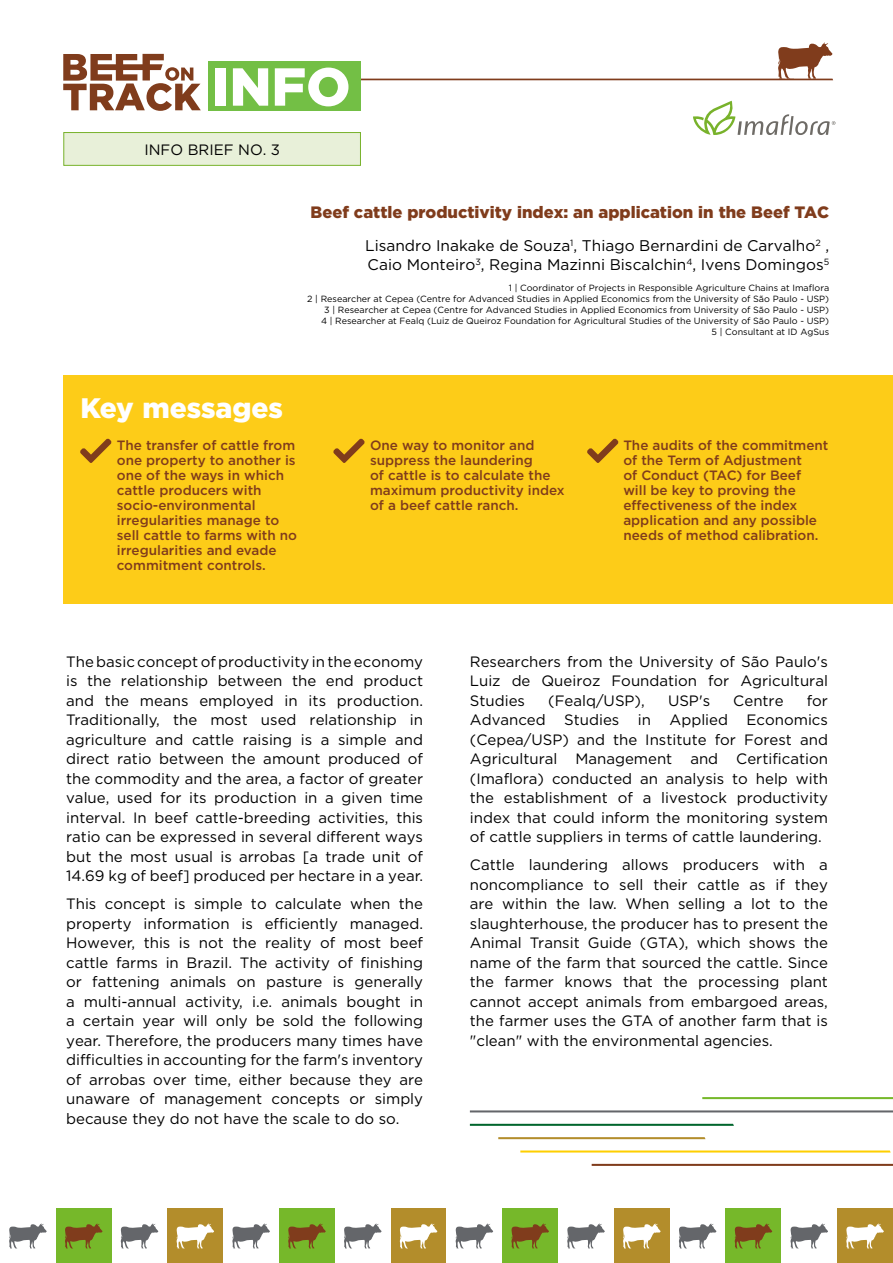
<style>
.page{position:relative;width:893px;height:1263px;background:#fff}
.page>*{position:absolute;margin:0;border:0;box-sizing:border-box;transform-origin:0 0}
.t1{font:900 53.4px "Gotham";color:#fff}
.t2{font:900 28.2px "Gotham";color:#fff}
.t3{font:900 16.5px "Gotham";color:#803c1c}
.t4{font:15.45px/18.6px "Gotham";color:#000}
.t5{font:15px/19.5px "Gotham";color:#000;text-align:justify}
.t6{font:500 13.5px/15px "Gotham";color:#803c1c}
.t7{font:9px/10.8px "Gotham";color:#000;text-align:right}
</style>
<div class="page">
<svg style="left:693px;top:101px;width:142px;height:34px"></svg>
<div style="left:56px;top:1209px;width:56px;height:54px;background:#76b82a"></div>
<div style="left:279px;top:1209px;width:56px;height:54px;background:#76b82a"></div>
<div style="left:167px;top:1209px;width:56px;height:54px;background:#b38d2b"></div>
<div style="left:391px;top:1209px;width:55px;height:54px;background:#b38d2b"></div>
<svg style="left:65px;top:1223px;width:38px;height:25px"></svg>
<svg style="left:288px;top:1223px;width:38px;height:25px"></svg>
<svg style="left:120px;top:1223px;width:38px;height:25px"></svg>
<svg style="left:344px;top:1223px;width:38px;height:25px"></svg>
<svg style="left:176px;top:1223px;width:38px;height:25px"></svg>
<svg style="left:399px;top:1223px;width:38px;height:25px"></svg>
<svg style="left:9px;top:1223px;width:38px;height:25px"></svg>
<svg style="left:232px;top:1223px;width:38px;height:25px"></svg>
<div style="left:502px;top:1209px;width:56px;height:54px;background:#76b82a"></div>
<div style="left:725px;top:1209px;width:56px;height:54px;background:#76b82a"></div>
<div style="left:614px;top:1209px;width:56px;height:54px;background:#b38d2b"></div>
<div style="left:837px;top:1209px;width:56px;height:54px;background:#b38d2b"></div>
<svg style="left:511px;top:1223px;width:38px;height:25px"></svg>
<svg style="left:734px;top:1223px;width:38px;height:25px"></svg>
<svg style="left:567px;top:1223px;width:38px;height:25px"></svg>
<svg style="left:790px;top:1223px;width:38px;height:25px"></svg>
<svg style="left:623px;top:1223px;width:38px;height:25px"></svg>
<svg style="left:846px;top:1223px;width:38px;height:25px"></svg>
<svg style="left:455px;top:1223px;width:38px;height:25px"></svg>
<svg style="left:679px;top:1223px;width:37px;height:25px"></svg>
<div style="left:63px;top:132px;width:298px;height:34px;background:#e8f0d9;border:1px solid #78b22b"></div>
<div style="left:63px;top:375px;width:830px;height:229px;background:#fdcc18"></div>
<svg style="left:80px;top:438px;width:32px;height:25px"></svg>
<svg style="left:333px;top:438px;width:32px;height:25px"></svg>
<svg style="left:587px;top:438px;width:32px;height:25px"></svg>
<svg style="left:702px;top:1097px;width:191px;height:2px"></svg>
<svg style="left:470px;top:1110px;width:423px;height:2px"></svg>
<svg style="left:470px;top:1124px;width:264px;height:2px"></svg>
<svg style="left:498px;top:1137px;width:207px;height:2px"></svg>
<svg style="left:520px;top:1150px;width:371px;height:2px"></svg>
<svg style="left:592px;top:1164px;width:301px;height:2px"></svg>
<svg style="left:63px;top:54px;width:138px;height:57px"></svg>
<svg style="left:360px;top:42px;width:473px;height:38px"></svg>
<div style="left:208px;top:61px;width:152px;height:50px;background:#73bf45"></div>
<h1 class="t1" style="left:212px;top:50px;width:140px">INFO</h1>
<p class="t5" style="left:144px;top:139px;width:137px">INFO BRIEF NO. 3</p>
<p class="t3" style="left:311px;top:201px;width:520px">Beef cattle productivity index: an application in the Beef TAC</p>
<p class="t4" style="left:365px;top:236px;width:465px">Lisandro Inakake de Souza<sup>1</sup>, Thiago Bernardini de Carvalho<sup>2</sup> ,<br>Caio Monteiro<sup>3</sup>, Regina Mazinni Biscalchin<sup>4</sup>, Ivens Domingos<sup>5</sup></p>
<p class="t7" style="left:307px;top:283px;width:523px">1 | Coordinator of Projects in Responsible Agriculture Chains at Imaflora<br>2 | Researcher at Cepea (Centre for Advanced Studies in Applied Economics from the University of São Paulo - USP)<br>3 | Researcher at Cepea (Centre for Advanced Studies in Applied Economics from University of São Paulo - USP)<br>4 | Researcher at Fealq (Luiz de Queiroz Foundation for Agricultural Studies of the University of São Paulo - USP)<br>5 | Consultant at ID AgSus</p>
<h2 class="t2" style="left:80px;top:388px;width:204px">Key messages</h2>
<p class="t6" style="left:117px;top:437px;width:182px">The transfer of cattle from one property to another is one of the ways in which cattle producers with socio-environmental irregularities manage to sell cattle to farms with no irregularities and evade commitment controls.</p>
<p class="t6" style="left:370px;top:437px;width:196px">One way to monitor and suppress the laundering<br>of cattle is to calculate the maximum productivity index of a beef cattle ranch.</p>
<p class="t6" style="left:623px;top:437px;width:207px">The audits of the commitment of the Term of Adjustment<br>of Conduct (TAC) for Beef<br>will be key to proving the effectiveness of the index application and any possible needs of method calibration.</p>
<p class="t5" style="left:66px;top:651px;width:358px">The basic concept of productivity in the economy is the relationship between the end product and the means employed in its production.<br>Traditionally, the most used relationship in agriculture and cattle raising is a simple and direct ratio between the amount produced of the commodity and the area, a factor of greater value, used for its production in a given time interval. In beef cattle-breeding activities, this ratio can be expressed in several different ways but the most usual is arrobas [a trade unit of 14.69 kg of beef] produced per hectare in a year.</p>
<p class="t5" style="left:66px;top:894px;width:358px">This concept is simple to calculate when the property information is efficiently managed.<br>However, this is not the reality of most beef cattle farms in Brazil. The activity of finishing or fattening animals on pasture is generally a multi-annual activity, i.e. animals bought in a certain year will only be sold the following year. Therefore, the producers many times have difficulties in accounting for the farm's inventory of arrobas over time, either because they are unaware of management concepts or simply because they do not have the scale to do so.</p>
<p class="t5" style="left:470px;top:651px;width:360px">Researchers from the University of São Paulo's Luiz de Queiroz Foundation for Agricultural Studies</p>
<p class="t5" style="left:548px;top:690px;width:98px">(Fealq/USP),</p>
<p class="t5" style="left:668px;top:690px;width:44px">USP's</p>
<p class="t5" style="left:733px;top:690px;width:52px">Centre</p>
<p class="t5" style="left:470px;top:690px;width:360px;text-indent:337px">for Advanced Studies in Applied Economics (Cepea/USP) and the Institute for Forest and Agricultural Management and Certification (Imaflora) conducted an analysis to help with the establishment of a livestock productivity index that could inform the monitoring system of cattle suppliers in terms of cattle laundering.</p>
<p class="t5" style="left:470px;top:855px;width:360px">Cattle laundering allows producers with a noncompliance to sell their cattle as if they are within the law. When selling a lot to the slaughterhouse, the producer has to present the Animal Transit Guide (GTA), which shows the name of the farm that sourced the cattle. Since the farmer knows that the processing plant cannot accept animals from embargoed areas, the farmer uses the GTA of another farm that is "clean" with the environmental agencies.</p>
</div>
